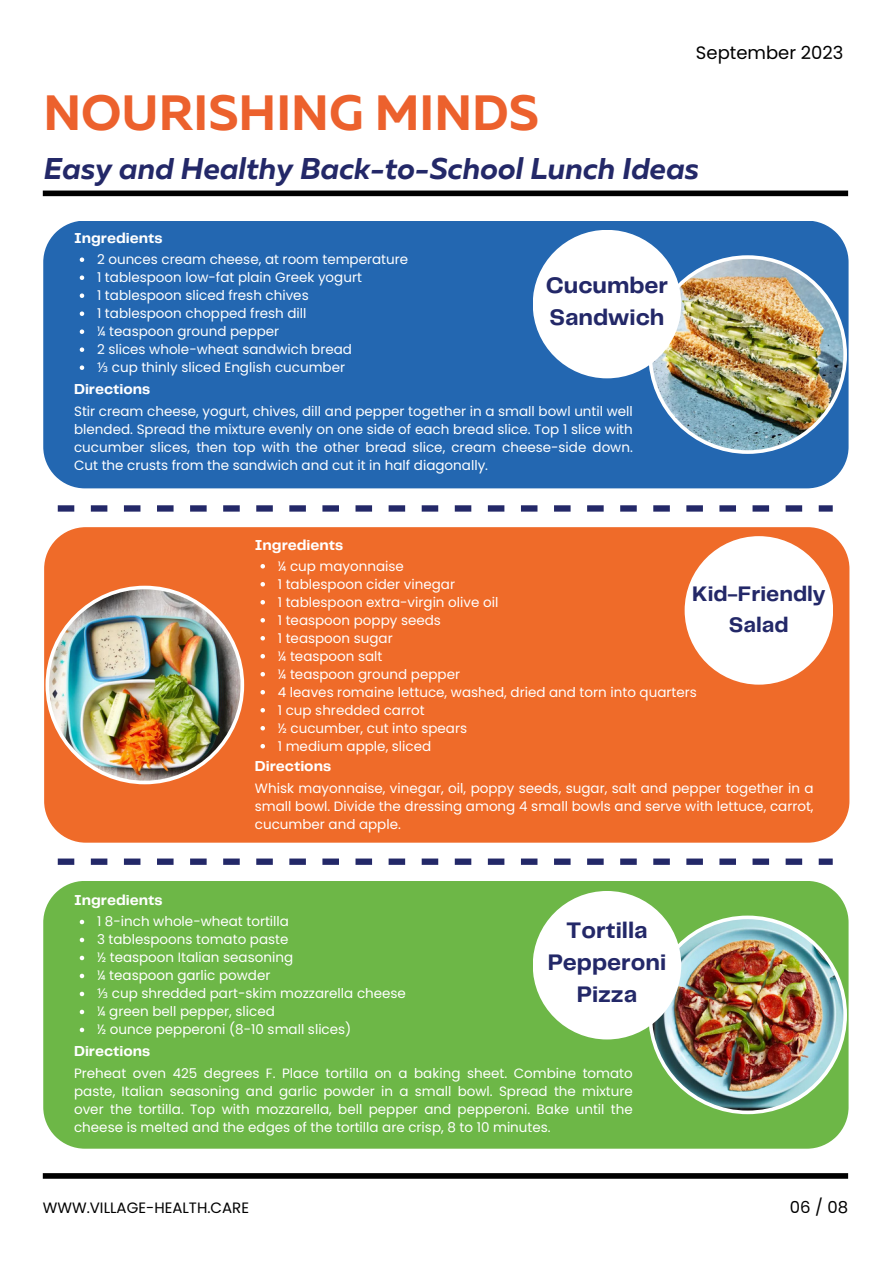
<style>
.page{position:relative;width:893px;height:1264px;background:#fff}
.page>*{position:absolute;margin:0;border:0;box-sizing:border-box;transform-origin:0 0}
.t1{font:700 49.5px "Muller";color:#ec612d}
.t2{font:italic 700 30px "Muller";color:#232868}
.t3{font:700 23.4px/32px "Telegraf";color:#232868;text-align:center}
.t4{font:700 21.9px "Telegraf";color:#232868}
.t5{font:18px "Poppins";color:#000}
.t6{font:16.5px "Poppins";color:#000}
.t7{font:700 15px "Telegraf";color:#fff}
.t8{font:15px "Poppins";color:#000}
.t9{font:13.5px/18px "Poppins";color:#fff;text-align:justify}
.s1{font-family:"Noto Sans"}
</style>
<div class="page">
<div style="left:43px;top:1173px;width:805px;height:5px;background:#000"></div>
<div style="left:43px;top:190px;width:805px;height:6px;background:#000"></div>
<div style="left:43px;top:221px;width:805px;height:267px;background:#2367b1"></div>
<img style="left:648px;top:255px;width:198px;height:199px">
<svg style="left:80px;top:257px;width:4px;height:5px"></svg>
<svg style="left:80px;top:275px;width:4px;height:5px"></svg>
<svg style="left:80px;top:293px;width:4px;height:5px"></svg>
<svg style="left:80px;top:311px;width:4px;height:5px"></svg>
<svg style="left:80px;top:329px;width:4px;height:5px"></svg>
<svg style="left:80px;top:347px;width:4px;height:5px"></svg>
<svg style="left:80px;top:365px;width:4px;height:5px"></svg>
<div style="left:44px;top:527px;width:805px;height:315px;background:#ef6b29"></div>
<img style="left:46px;top:585px;width:198px;height:199px">
<svg style="left:260px;top:564px;width:5px;height:4px"></svg>
<svg style="left:260px;top:582px;width:5px;height:4px"></svg>
<svg style="left:260px;top:600px;width:5px;height:4px"></svg>
<svg style="left:260px;top:618px;width:5px;height:4px"></svg>
<svg style="left:260px;top:636px;width:5px;height:4px"></svg>
<svg style="left:260px;top:654px;width:5px;height:4px"></svg>
<svg style="left:260px;top:672px;width:5px;height:4px"></svg>
<svg style="left:260px;top:690px;width:5px;height:4px"></svg>
<svg style="left:260px;top:708px;width:5px;height:4px"></svg>
<svg style="left:260px;top:726px;width:5px;height:4px"></svg>
<svg style="left:260px;top:744px;width:5px;height:4px"></svg>
<div style="left:43px;top:881px;width:805px;height:267px;background:#6db747"></div>
<img style="left:648px;top:915px;width:198px;height:199px">
<svg style="left:80px;top:919px;width:4px;height:5px"></svg>
<svg style="left:80px;top:937px;width:4px;height:5px"></svg>
<svg style="left:80px;top:955px;width:4px;height:5px"></svg>
<svg style="left:80px;top:973px;width:4px;height:5px"></svg>
<svg style="left:80px;top:991px;width:4px;height:5px"></svg>
<svg style="left:80px;top:1009px;width:4px;height:5px"></svg>
<svg style="left:80px;top:1027px;width:4px;height:5px"></svg>
<svg style="left:58px;top:505px;width:774px;height:6px"></svg>
<svg style="left:58px;top:858px;width:774px;height:6px"></svg>
<div style="left:532px;top:230px;width:149px;height:148px;background:#fff;border-radius:50%"></div>
<div style="left:684px;top:536px;width:149px;height:148px;background:#fff;border-radius:50%"></div>
<div style="left:532px;top:891px;width:149px;height:148px;background:#fff;border-radius:50%"></div>
<p class="t5" style="left:696px;top:40px;width:149px">September 2023</p>
<p class="t1" style="left:43px;top:92px;width:497px">NOURISHING MINDS</p>
<p class="t2" style="left:44px;top:156px;width:657px">Easy and Healthy Back-to-School Lunch Ideas</p>
<p class="t7" style="left:74px;top:231px;width:90px">Ingredients</p>
<p class="t9" style="left:97px;top:250px;width:313px">2 ounces cream cheese, at room temperature</p>
<p class="t9" style="left:97px;top:268px;width:266px">1 tablespoon low-fat plain Greek yogurt</p>
<p class="t9" style="left:97px;top:286px;width:213px">1 tablespoon sliced fresh chives</p>
<p class="t9" style="left:97px;top:304px;width:211px">1 tablespoon chopped fresh dill</p>
<p class="t9" style="left:97px;top:322px;width:184px">¼ teaspoon ground pepper</p>
<p class="t9" style="left:97px;top:340px;width:256px">2 slices whole-wheat sandwich bread</p>
<p class="t9" style="left:97px;top:358px;width:249px"><span class="s1">⅓</span> cup thinly sliced English cucumber</p>
<p class="t7" style="left:74px;top:382px;width:78px">Directions</p>
<p class="t9" style="left:74px;top:402px;width:560px">Stir cream cheese, yogurt, chives, dill and pepper together in a small bowl until well blended. Spread the mixture evenly on one side of each bread slice. Top 1 slice with cucumber slices, then top with the other bread slice, cream cheese-side down.<br>Cut the crusts from the sandwich and cut it in half diagonally.</p>
<p class="t3" style="left:545px;top:270px;width:124px">Cucumber</p>
<p class="t3" style="left:549px;top:302px;width:116px">Sandwich</p>
<p class="t7" style="left:255px;top:538px;width:90px">Ingredients</p>
<p class="t9" style="left:278px;top:557px;width:128px">¼ cup mayonnaise</p>
<p class="t9" style="left:278px;top:575px;width:179px">1 tablespoon cider vinegar</p>
<p class="t9" style="left:278px;top:593px;width:222px">1 tablespoon extra-virgin olive oil</p>
<p class="t9" style="left:278px;top:611px;width:165px">1 teaspoon poppy seeds</p>
<p class="t9" style="left:278px;top:629px;width:116px">1 teaspoon sugar</p>
<p class="t9" style="left:278px;top:647px;width:106px">¼ teaspoon salt</p>
<p class="t9" style="left:278px;top:665px;width:184px">¼ teaspoon ground pepper</p>
<p class="t9" style="left:278px;top:683px;width:420px">4 leaves romaine lettuce, washed, dried and torn into quarters</p>
<p class="t9" style="left:278px;top:701px;width:148px">1 cup shredded carrot</p>
<p class="t9" style="left:278px;top:719px;width:191px">½ cucumber, cut into spears</p>
<p class="t9" style="left:278px;top:737px;width:155px">1 medium apple, sliced</p>
<p class="t7" style="left:255px;top:760px;width:78px">Directions</p>
<p class="t9" style="left:255px;top:779px;width:560px">Whisk mayonnaise, vinegar, oil, poppy seeds, sugar, salt and pepper together in a small bowl. Divide the dressing among 4 small bowls and serve with lettuce, carrot, cucumber and apple.</p>
<p class="t4" style="left:692px;top:584px;width:135px">Kid-Friendly</p>
<p class="t4" style="left:729px;top:615px;width:61px">Salad</p>
<p class="t7" style="left:74px;top:893px;width:90px">Ingredients</p>
<p class="t9" style="left:97px;top:912px;width:193px">1 8-inch whole-wheat tortilla</p>
<p class="t9" style="left:97px;top:930px;width:193px">3 tablespoons tomato paste</p>
<p class="t9" style="left:97px;top:948px;width:197px">½ teaspoon Italian seasoning</p>
<p class="t9" style="left:97px;top:966px;width:175px">¼ teaspoon garlic powder</p>
<p class="t9" style="left:97px;top:984px;width:310px"><span class="s1">⅓</span> cup shredded part-skim mozzarella cheese</p>
<p class="t9" style="left:97px;top:1002px;width:179px">¼ green bell pepper, sliced</p>
<p class="t9" style="left:97px;top:1020px;width:256px">½ ounce pepperoni (8-10 small slices)</p>
<p class="t7" style="left:74px;top:1044px;width:78px">Directions</p>
<p class="t9" style="left:74px;top:1064px;width:560px">Preheat oven 425 degrees F. Place tortilla on a baking sheet. Combine tomato paste, Italian seasoning and garlic powder in a small bowl. Spread the mixture over the tortilla. Top with mozzarella, bell pepper and pepperoni. Bake until the cheese is melted and the edges of the tortilla are crisp, 8 to 10 minutes.</p>
<p class="t3" style="left:547px;top:915px;width:120px">Tortilla<br>Pepperoni<br>Pizza</p>
<p class="t8" style="left:43px;top:1196px;width:208px">WWW.VILLAGE-HEALTH.CARE</p>
<p class="t6" style="left:789px;top:1195px;width:60px">06 / 08</p>
</div>
